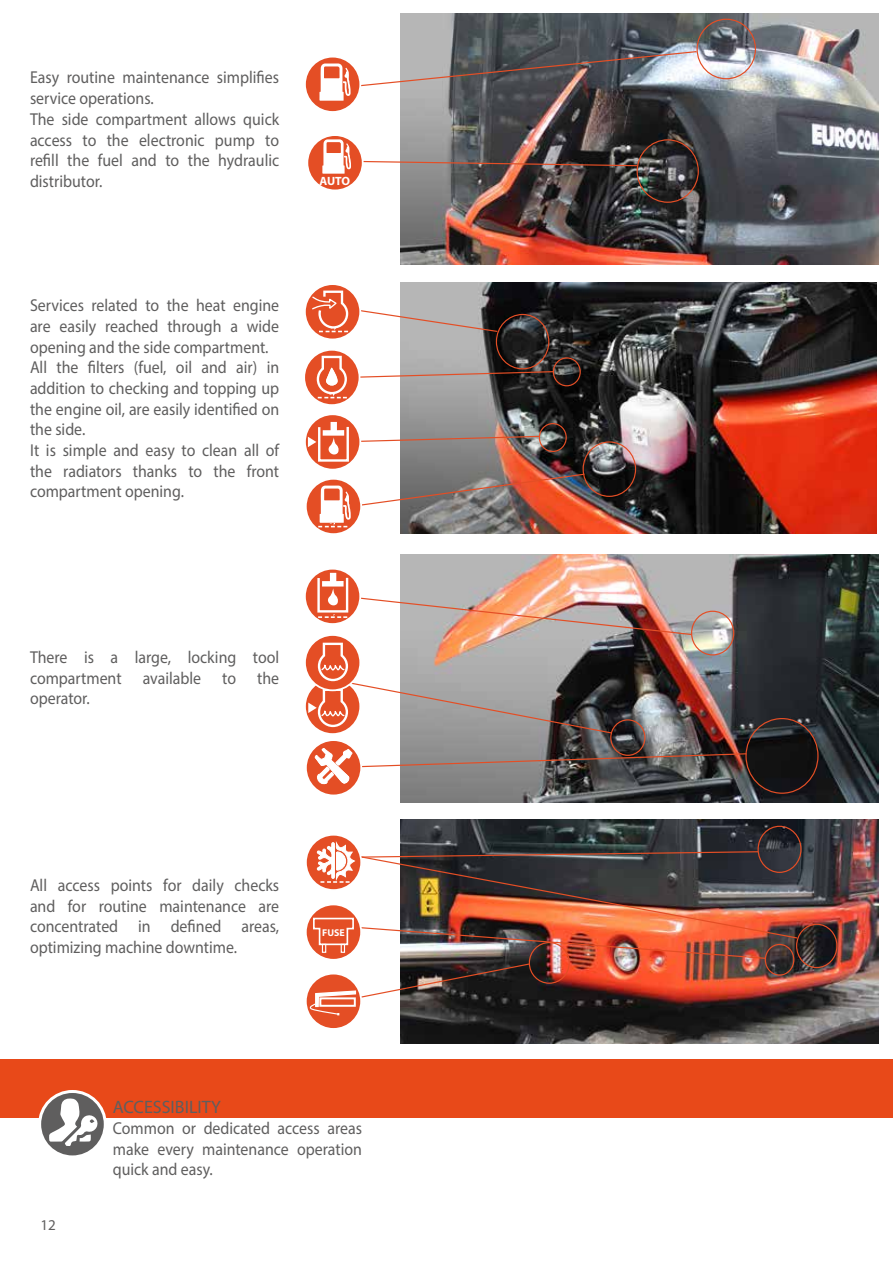
<style>
.page{position:relative;width:893px;height:1263px;background:#fff}
.page>*{position:absolute;margin:0;border:0;box-sizing:border-box;transform-origin:0 0}
.t1{font:18px "Myriad Pro";color:#5f5e5e}
.testi_ristretti{font:17.25px/20.7px "Myriad Pro";color:#5f5e5e;text-align:justify;scale:.92 1}
.t2{font:15px "Myriad Pro";color:#5f5e5e}
.t3{font:700 12px "Myriad Pro";color:#fff}
.t4{font:700 9.9px "Myriad Pro";color:#fff}
</style>
<div class="page">
<img style="left:401px;top:555px;width:477px;height:247px">
<img style="left:401px;top:819px;width:477px;height:225px">
<img style="left:401px;top:283px;width:476px;height:250px">
<img style="left:401px;top:14px;width:477px;height:250px">
<div style="left:0;top:1093px;width:893px;height:24px;background:#e84919"></div>
<div style="left:0;top:1084px;width:893px;height:24px;background:#e84919"></div>
<div style="left:0;top:1060px;width:893px;height:24px;background:#e84919"></div>
<div style="left:637px;top:139px;width:62px;height:64px;border:1px solid #e44e25;border-radius:50%"></div>
<div style="left:796px;top:924px;width:41px;height:44px;border:1px solid #e44e25;border-radius:50%"></div>
<div style="left:757px;top:826px;width:44px;height:47px;border:1px solid #e44e25;border-radius:50%"></div>
<div style="left:696px;top:19px;width:60px;height:60px;border:1px solid #e44e25;border-radius:50%"></div>
<div style="left:305px;top:57px;width:55px;height:55px;background:#e44e25;border-radius:50%"></div>
<div style="left:304px;top:56px;width:57px;height:57px;border:2px solid #fff;border-radius:50%"></div>
<img style="left:319px;top:50px;width:379px;height:51px">
<svg style="left:40px;top:1091px;width:65px;height:66px"></svg>
<div style="left:38px;top:1090px;width:69px;height:68px;border:3px solid #fff;border-radius:50%"></div>
<svg style="left:49px;top:1098px;width:49px;height:49px"></svg>
<svg style="left:305px;top:635px;width:55px;height:55px"></svg>
<div style="left:304px;top:634px;width:57px;height:57px;border:2px solid #fff;border-radius:50%"></div>
<svg style="left:308px;top:642px;width:305px;height:92px"></svg>
<svg style="left:305px;top:284px;width:55px;height:55px"></svg>
<div style="left:304px;top:283px;width:57px;height:57px;border:2px solid #fff;border-radius:50%"></div>
<svg style="left:312px;top:290px;width:187px;height:43px"></svg>
<div style="left:496px;top:314px;width:53px;height:55px;border:1px solid #e44e25;border-radius:50%"></div>
<div style="left:583px;top:441px;width:53px;height:56px;border:1px solid #e44e25;border-radius:50%"></div>
<div style="left:610px;top:719px;width:35px;height:37px;border:1px solid #e44e25;border-radius:50%"></div>
<div style="left:691px;top:611px;width:43px;height:44px;border:1px solid #e44e25;border-radius:50%"></div>
<div style="left:553px;top:357px;width:28px;height:29px;border:1px solid #e44e25;border-radius:50%"></div>
<div style="left:539px;top:423px;width:28px;height:29px;border:1px solid #e44e25;border-radius:50%"></div>
<div style="left:306px;top:973px;width:55px;height:56px;background:#e44e25;border-radius:50%"></div>
<svg style="left:306px;top:835px;width:55px;height:55px"></svg>
<div style="left:306px;top:740px;width:55px;height:55px;background:#e44e25;border-radius:50%"></div>
<div style="left:305px;top:739px;width:57px;height:57px;border:2px solid #fff;border-radius:50%"></div>
<svg style="left:315px;top:748px;width:433px;height:36px;background:#857773"></svg>
<svg style="left:306px;top:479px;width:55px;height:55px"></svg>
<div style="left:305px;top:478px;width:57px;height:57px;border:2px solid #fff;border-radius:50%"></div>
<img style="left:318px;top:473px;width:268px;height:54px">
<img style="left:306px;top:842px;width:492px;height:173px">
<div style="left:307px;top:135px;width:56px;height:55px;background:#e44e25;border-radius:50%"></div>
<div style="left:306px;top:134px;width:58px;height:57px;border:2px solid #fff;border-radius:50%"></div>
<img style="left:322px;top:139px;width:317px;height:35px">
<svg style="left:305px;top:569px;width:55px;height:55px"></svg>
<div style="left:304px;top:568px;width:57px;height:57px;border:2px solid #fff;border-radius:50%"></div>
<img style="left:318px;top:573px;width:375px;height:63px">
<svg style="left:305px;top:414px;width:55px;height:56px"></svg>
<div style="left:304px;top:413px;width:57px;height:57px;border:2px solid #fff;border-radius:50%"></div>
<div style="left:318px;top:426px;width:31px;height:36px;border:2px solid #fff"></div>
<svg style="left:304px;top:350px;width:56px;height:55px"></svg>
<div style="left:303px;top:349px;width:57px;height:57px;border:2px solid #fff;border-radius:50%"></div>
<svg style="left:316px;top:355px;width:238px;height:43px"></svg>
<img style="left:308px;top:422px;width:233px;height:33px">
<p class="testi_ristretti" style="left:30px;top:67px;width:272px">Easy routine maintenance simplifies service operations.</p>
<p class="testi_ristretti" style="left:30px;top:108px;width:272px">The side compartment allows quick access to the electronic pump to refill the fuel and to the hydraulic distributor.</p>
<p class="t3" style="left:320px;top:173px;width:32px">AUTO</p>
<p class="testi_ristretti" style="left:30px;top:295px;width:272px">Services related to the heat engine are easily reached through a wide opening and the side compartment.</p>
<p class="testi_ristretti" style="left:30px;top:357px;width:272px">All the filters (fuel, oil and air) in addition to checking and topping up the engine oil, are easily identified on the side.</p>
<p class="testi_ristretti" style="left:30px;top:440px;width:272px">It is simple and easy to clean all of the radiators thanks to the front compartment opening.</p>
<p class="testi_ristretti" style="left:30px;top:647px;width:272px">There is a large, locking tool compartment available to the operator.</p>
<p class="testi_ristretti" style="left:30px;top:874px;width:272px">All access points for daily checks and for routine maintenance are concentrated in defined areas, optimizing machine downtime.</p>
<p class="t4" style="left:322px;top:926px;width:24px">FUSE</p>
<p class="t2" style="left:40px;top:1216px;width:17px">12</p>
<p class="t1" style="left:113px;top:1096px;width:110px">ACCESSIBILITY</p>
<p class="testi_ristretti" style="left:113px;top:1117px;width:272px">Common or dedicated access areas make every maintenance operation quick and easy.</p>
</div>
